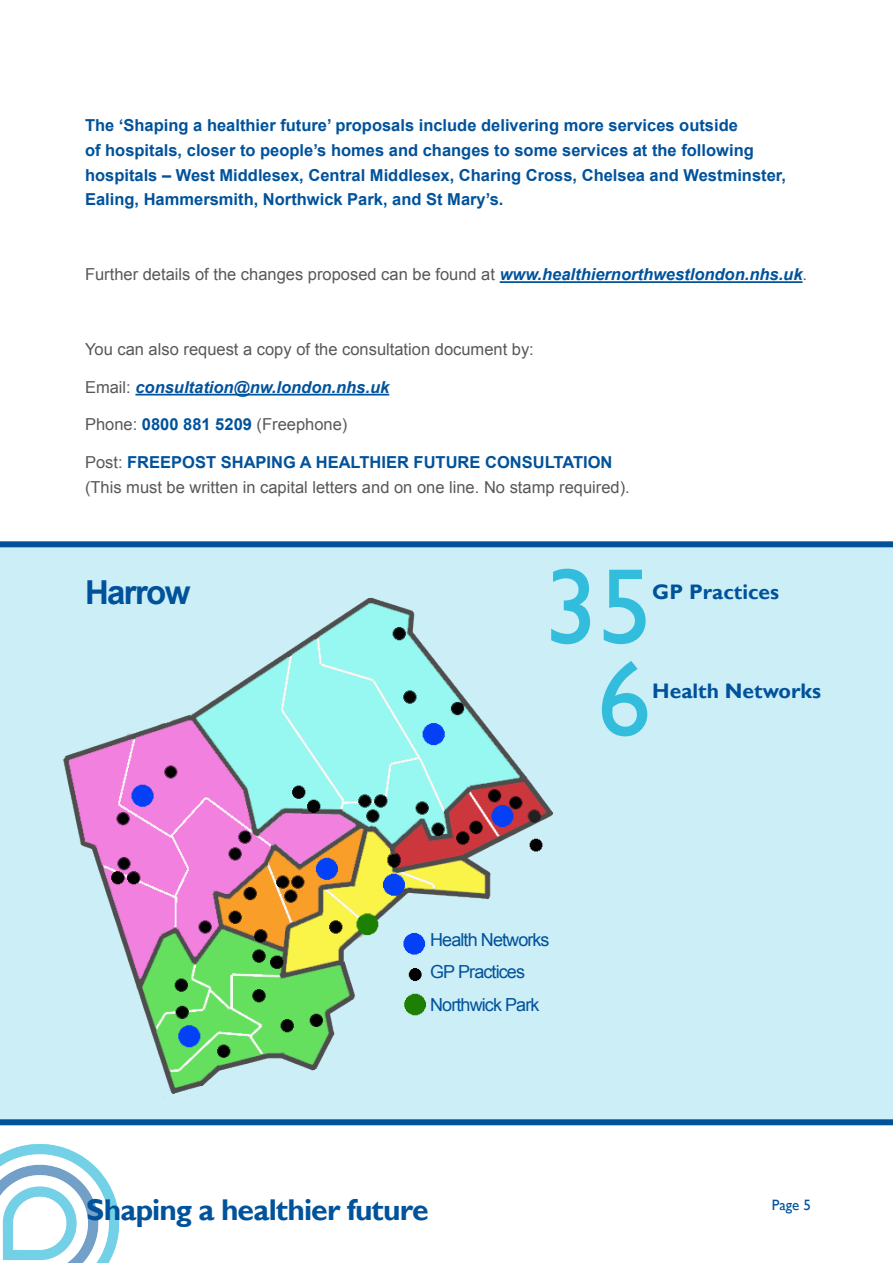
<style>
.page{position:relative;width:893px;height:1263px;background:#fff}
.page>*{position:absolute;margin:0;border:0;box-sizing:border-box;transform-origin:0 0}
.t1{font:108px "Gill Sans";color:#33bddc}
.t2{font:700 33px "Arial";letter-spacing:-.05em;color:#00529b}
.t3{font:700 30px "Gill Sans";letter-spacing:-.03em;color:#00529b}
.t4{font:700 21px "Gill Sans";color:#00529b}
.t5{font:18px "Arial";letter-spacing:-.05em;color:#00529b}
.t6{font:700 16.5px/24.8px "Arial";color:#00529b}
.t7{font:16.5px "Arial";color:#57585a}
.t8{font:italic 700 16.5px "Arial";color:#00529b}
.t9{font:15px "Gill Sans";color:#00529b}
.s1{font-weight:700;font-style:italic;color:#00529b}
.s2{font-weight:400;font-style:normal;color:#57585a}
.s3{font-weight:700;color:#00529b}
.s4{font-weight:400;color:#57585a}
</style>
<div class="page">
<img style="left:0;top:1144px;width:120px;height:119px">
<div style="left:0;top:541px;width:893px;height:584px;background:#cceef6"></div>
<hr style="left:500px;top:281px;width:302px;height:2px;background:#00529b">
<hr style="left:135px;top:394px;width:254px;height:1px;background:#00529b">
<img style="left:39px;top:583px;width:575px;height:517px">
<p class="t6" style="left:85px;top:113px;width:702px">The ‘Shaping a healthier future’ proposals include delivering more services outside<br>of hospitals, closer to people’s homes and changes to some services at the following hospitals – West Middlesex, Central Middlesex, Charing Cross, Chelsea and Westminster, Ealing, Hammersmith, Northwick Park, and St Mary’s.</p>
<p class="t7" style="left:85px;top:264px;width:724px">Further details of the changes proposed can be found at <span class="s1">www.healthiernorthwestlondon.nhs.uk</span>.</p>
<p class="t7" style="left:85px;top:339px;width:450px">You can also request a copy of the consultation document by:</p>
<p class="t8" style="left:85px;top:376px;width:306px"><span class="s2">Email:</span> consultation@nw.london.nhs.uk</p>
<p class="t7" style="left:85px;top:414px;width:264px">Phone: <span class="s3">0800 881 5209</span> (Freephone)</p>
<p class="t6" style="left:85px;top:450px;width:529px"><span class="s4">Post:</span> FREEPOST SHAPING A HEALTHIER FUTURE CONSULTATION</p>
<p class="t7" style="left:85px;top:476px;width:546px">(This must be written in capital letters and on one line. No stamp required).</p>
<p class="t2" style="left:85px;top:570px;width:107px">Harrow</p>
<p class="t1" style="left:544px;top:544px;width:109px">35</p>
<p class="t4" style="left:652px;top:579px;width:128px">GP Practices</p>
<p class="t1" style="left:597px;top:636px;width:55px">6</p>
<p class="t4" style="left:652px;top:678px;width:170px">Health Networks</p>
<p class="t5" style="left:430px;top:928px;width:121px">Health Networks</p>
<p class="t5" style="left:430px;top:960px;width:96px">GP Practices</p>
<p class="t5" style="left:430px;top:992px;width:111px">Northwick Park</p>
<h3 class="t3" style="left:86px;top:1192px;width:344px">Shaping a healthier future</h3>
<p class="t9" style="left:772px;top:1196px;width:41px">Page 5</p>
</div>
